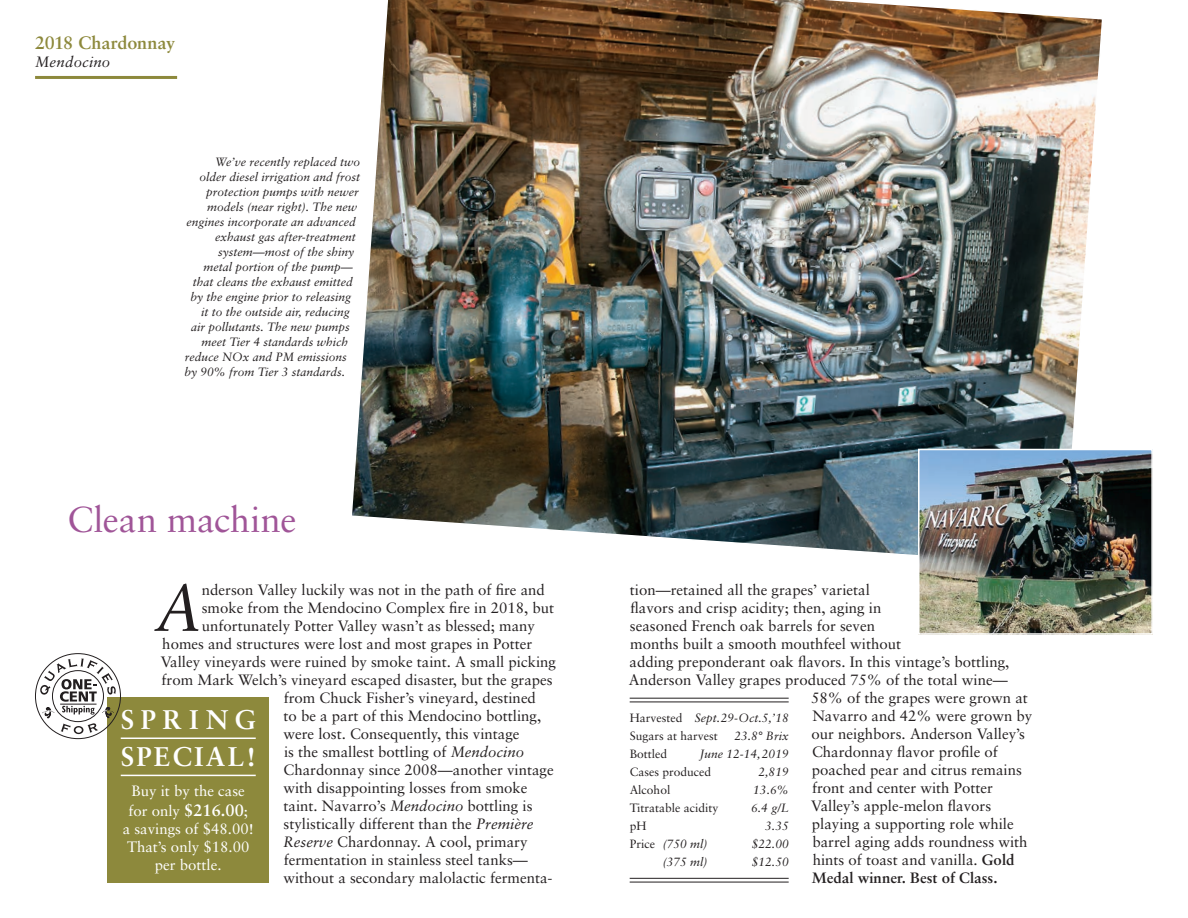
<style>
.page{position:relative;width:1188px;height:918px;background:#fff}
.page>*{position:absolute;margin:0;border:0;box-sizing:border-box;transform-origin:0 0}
.t1{font:italic 66.6px "Sabon";color:#231f20}
.t2{font:36px "Sabon";color:#a05598}
.t3{font:700 27px/37.5px "Sabon";letter-spacing:.085em;color:#fff}
.t4{font:700 18px "Sabon";letter-spacing:-.005em;color:#8d893c}
.t5{font:15px "Sabon";color:#231f20}
.t6{font:15px/18px "Sabon";color:#fff}
.t7{font:700 15px "Sabon";color:#231f20}
.t8{font:italic 15px "Sabon";letter-spacing:.015em;color:#231f20}
.t9{font:italic 12px "Sabon";color:#231f20}
.t10{font:12px/18px "Sabon";color:#231f20}
.s1{font-style:italic}
.s2{font-weight:700;font-size:16.5px}
.s3{font-weight:700}
.s4{font-style:normal}
</style>
<div class="page">
<hr style="left:35px;top:76px;width:142px;height:3px;background:#8d893c">
<div style="left:107px;top:697px;width:162px;height:186px;background:#8d893c"></div>
<hr style="left:121px;top:738px;width:135px;height:1px;background:#fff">
<hr style="left:121px;top:775px;width:135px;height:1px;background:#fff">
<svg style="left:35px;top:653px;width:86px;height:86px"></svg>
<hr style="left:630px;top:698px;width:159px;height:1px;background:#231f20">
<hr style="left:630px;top:702px;width:159px;height:1px;background:#231f20">
<hr style="left:630px;top:878px;width:159px;height:1px;background:#231f20">
<hr style="left:630px;top:882px;width:159px;height:1px;background:#231f20">
<img style="left:352px;top:0;width:750px;height:555px">
<img style="left:921px;top:452px;width:229px;height:180px">
<div style="left:918px;top:449px;width:235px;height:186px;border:2px solid #fff"></div>
<p class="t4" style="left:35px;top:32px;width:142px">2018 Chardonnay</p>
<p class="t8" style="left:35px;top:53px;width:77px">Mendocino</p>
<p class="t9" style="left:215px;top:155px;width:147px">We’ve recently replaced two</p>
<p class="t9" style="left:200px;top:170px;width:162px">older diesel irrigation and frost</p>
<p class="t9" style="left:206px;top:185px;width:154px">protection pumps with newer</p>
<p class="t9" style="left:207px;top:200px;width:152px">models (near right). The new</p>
<p class="t9" style="left:186px;top:215px;width:171px">engines incorporate an advanced</p>
<p class="t9" style="left:215px;top:230px;width:142px">exhaust gas after-treatment</p>
<p class="t9" style="left:218px;top:245px;width:138px">system—most of the shiny</p>
<p class="t9" style="left:203px;top:260px;width:151px">metal portion of the pump—</p>
<p class="t9" style="left:193px;top:275px;width:161px">that cleans the exhaust emitted</p>
<p class="t9" style="left:191px;top:290px;width:162px">by the engine prior to releasing</p>
<p class="t9" style="left:201px;top:305px;width:150px">it to the outside air, reducing</p>
<p class="t9" style="left:191px;top:320px;width:160px">air pollutants. The new pumps</p>
<p class="t9" style="left:201px;top:335px;width:148px">meet Tier 4 standards which</p>
<p class="t9" style="left:185px;top:350px;width:164px">reduce NOx and PM emissions</p>
<p class="t9" style="left:184px;top:365px;width:162px">by 90% from Tier 3 standards.</p>
<h2 class="t2" style="left:68px;top:498px;width:230px">Clean machine</h2>
<h1 class="t1" style="left:154px;top:569px;width:50px">A</h1>
<p class="t5" style="left:202px;top:581px;width:345px">nderson Valley luckily was not in the path of fire and</p>
<p class="t5" style="left:202px;top:599px;width:354px">smoke from the Mendocino Complex fire in 2018, but</p>
<p class="t5" style="left:202px;top:617px;width:335px">unfortunately Potter Valley wasn’t as blessed; many</p>
<p class="t5" style="left:162px;top:635px;width:372px">homes and structures were lost and most grapes in Potter</p>
<p class="t5" style="left:161px;top:653px;width:397px">Valley vineyards were ruined by smoke taint. A small picking</p>
<p class="t5" style="left:162px;top:671px;width:393px">from Mark Welch’s vineyard escaped disaster, but the grapes</p>
<p class="t5" style="left:284px;top:689px;width:254px">from Chuck Fisher’s vineyard, destined</p>
<p class="t5" style="left:284px;top:707px;width:259px">to be a part of this Mendocino bottling,</p>
<p class="t5" style="left:283px;top:725px;width:238px">were lost. Consequently, this vintage</p>
<p class="t5" style="left:284px;top:743px;width:242px">is the smallest bottling of <span class="s1">Mendocino</span></p>
<p class="t5" style="left:284px;top:761px;width:272px">Chardonnay since 2008—another vintage</p>
<p class="t5" style="left:283px;top:779px;width:246px">with disappointing losses from smoke</p>
<p class="t5" style="left:284px;top:797px;width:250px">taint. Navarro’s <span class="s1">Mendocino</span> bottling is</p>
<p class="t5" style="left:284px;top:815px;width:251px">stylistically different than the <span class="s1">Première</span></p>
<p class="t5" style="left:283px;top:833px;width:246px"><span class="s1">Reserve</span> Chardonnay. A cool, primary</p>
<p class="t5" style="left:284px;top:851px;width:246px">fermentation in stainless steel tanks—</p>
<p class="t5" style="left:283px;top:869px;width:271px">without a secondary malolactic fermenta-</p>
<h3 class="t3" style="left:121px;top:700px;width:137px">SPRING<br>SPECIAL!</h3>
<p class="t6" style="left:128px;top:781px;width:121px;line-height:19.8px">Buy it by the case for only <span class="s2">$216.00</span>;</p>
<p class="t6" style="left:123px;top:819px;width:132px;text-align:center">a savings of $48.00!<br>That’s only $18.00 per bottle.</p>
<p class="t5" style="left:630px;top:581px;width:242px">tion—retained all the grapes’ varietal</p>
<p class="t5" style="left:631px;top:599px;width:252px">flavors and crisp acidity; then, aging in</p>
<p class="t5" style="left:630px;top:617px;width:247px">seasoned French oak barrels for seven</p>
<p class="t5" style="left:630px;top:635px;width:272px">months built a smooth mouthfeel without</p>
<p class="t5" style="left:630px;top:653px;width:381px">adding preponderant oak flavors. In this vintage’s bottling,</p>
<p class="t5" style="left:629px;top:671px;width:380px">Anderson Valley grapes produced 75% of the total wine—</p>
<p class="t5" style="left:811px;top:689px;width:218px">58% of the grapes were grown at</p>
<p class="t5" style="left:812px;top:707px;width:222px">Navarro and 42% were grown by</p>
<p class="t5" style="left:812px;top:725px;width:215px">our neighbors. Anderson Valley’s</p>
<p class="t5" style="left:812px;top:743px;width:187px">Chardonnay flavor profile of</p>
<p class="t5" style="left:812px;top:761px;width:212px">poached pear and citrus remains</p>
<p class="t5" style="left:812px;top:779px;width:182px">front and center with Potter</p>
<p class="t5" style="left:811px;top:797px;width:182px">Valley’s apple-melon flavors</p>
<p class="t5" style="left:812px;top:815px;width:203px">playing a supporting role while</p>
<p class="t5" style="left:812px;top:833px;width:217px">barrel aging adds roundness with</p>
<p class="t5" style="left:813px;top:851px;width:203px">hints of toast and vanilla. <span class="s3">Gold</span></p>
<p class="t7" style="left:812px;top:868px;width:187px">Medal winner. Best of Class.</p>
<p class="t10" style="left:630px;top:709px;width:160px">Harvested <span class="s1">Sept.29-Oct.5,’18<br></span>Sugars at harvest</p>
<p class="t9" style="left:735px;top:729px;width:56px">23.8° Brix</p>
<p class="t10" style="left:630px;top:745px;width:39px">Bottled</p>
<p class="t9" style="left:700px;top:747px;width:90px">June 12-14, 2019</p>
<p class="t10" style="left:630px;top:763px;width:83px">Cases produced</p>
<p class="t9" style="left:759px;top:765px;width:32px">2,819</p>
<p class="t10" style="left:630px;top:781px;width:42px">Alcohol</p>
<p class="t9" style="left:753px;top:783px;width:37px">13.6%</p>
<p class="t10" style="left:630px;top:799px;width:90px">Titratable acidity</p>
<p class="t9" style="left:751px;top:801px;width:39px">6.4 g/L</p>
<p class="t10" style="left:630px;top:817px;width:18px">pH</p>
<p class="t9" style="left:765px;top:819px;width:25px">3.35</p>
<p class="t9" style="left:630px;top:837px;width:79px"><span class="s4">Price</span> (750 ml)</p>
<p class="t9" style="left:752px;top:837px;width:38px">$22.00</p>
<p class="t9" style="left:663px;top:855px;width:46px">(375 ml)</p>
<p class="t9" style="left:752px;top:855px;width:38px">$12.50</p>
</div>
